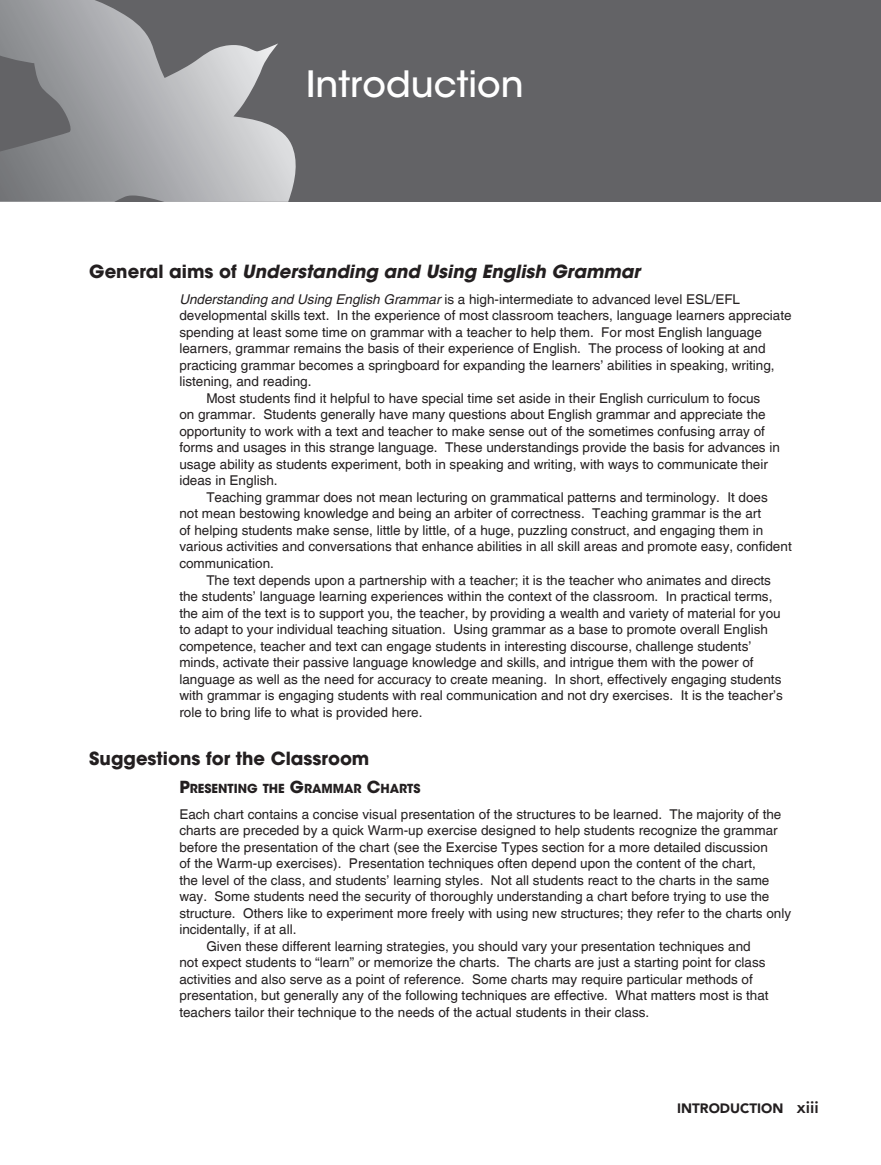
<style>
.page{position:relative;width:881px;height:1165px;background:#fff}
.page>*{position:absolute;margin:0;border:0;box-sizing:border-box;transform-origin:0 0}
.t1{font:500 36px "ITC Avant Garde Std";color:#fff}
.t2{font:italic 700 18px "ITC Avant Garde Std";color:#231f20}
.t3{font:700 18px "ITC Avant Garde Std";color:#231f20}
.t4{font:13.5px "Helvetica LT Com";color:#231f20}
.t5{font:900 13.5px "Avenir LT Pro";color:#231f20}
.t6{font:700 12.3px "ITC Avant Garde Std";color:#231f20}
.s1{font-style:normal}
.s2{font-style:italic}
.s3{font-size:16.5px}
.s4{font-weight:800;font-size:16.5px}
</style>
<div class="page">
<div style="left:0;top:0;width:881px;height:201px;background:#636366"></div>
<svg style="left:0;top:0;width:296px;height:201px"></svg>
<h1 class="t1" style="left:306px;top:61px;width:219px">Introduction</h1>
<h2 class="t2" style="left:89px;top:260px;width:552px"><span class="s1">General aims of</span> Understanding and Using English Grammar</h2>
<p class="t4" style="left:179px;top:291px;width:562px"><span class="s2">Understanding and Using English Grammar</span> is a high-intermediate to advanced level ESL/EFL</p>
<p class="t4" style="left:179px;top:308px;width:614px">developmental skills text. In the experience of most classroom teachers, language learners appreciate</p>
<p class="t4" style="left:179px;top:324px;width:584px">spending at least some time on grammar with a teacher to help them. For most English language</p>
<p class="t4" style="left:179px;top:340px;width:587px">learners, grammar remains the basis of their experience of English. The process of looking at and</p>
<p class="t4" style="left:179px;top:357px;width:596px">practicing grammar becomes a springboard for expanding the learners’ abilities in speaking, writing,</p>
<p class="t4" style="left:179px;top:373px;width:134px">listening, and reading.</p>
<p class="t4" style="left:206px;top:390px;width:555px">Most students find it helpful to have special time set aside in their English curriculum to focus</p>
<p class="t4" style="left:179px;top:406px;width:588px">on grammar. Students generally have many questions about English grammar and appreciate the</p>
<p class="t4" style="left:179px;top:423px;width:587px">opportunity to work with a text and teacher to make sense out of the sometimes confusing array of</p>
<p class="t4" style="left:179px;top:439px;width:602px">forms and usages in this strange language. These understandings provide the basis for advances in</p>
<p class="t4" style="left:179px;top:456px;width:590px">usage ability as students experiment, both in speaking and writing, with ways to communicate their</p>
<p class="t4" style="left:179px;top:472px;width:100px">ideas in English.</p>
<p class="t4" style="left:206px;top:489px;width:563px">Teaching grammar does not mean lecturing on grammatical patterns and terminology. It does</p>
<p class="t4" style="left:179px;top:505px;width:583px">not mean bestowing knowledge and being an arbiter of correctness. Teaching grammar is the art</p>
<p class="t4" style="left:179px;top:522px;width:585px">of helping students make sense, little by little, of a huge, puzzling construct, and engaging them in</p>
<p class="t4" style="left:179px;top:538px;width:614px">various activities and conversations that enhance abilities in all skill areas and promote easy, confident</p>
<p class="t4" style="left:179px;top:555px;width:96px">communication.</p>
<p class="t4" style="left:206px;top:571px;width:566px">The text depends upon a partnership with a teacher; it is the teacher who animates and directs</p>
<p class="t4" style="left:179px;top:588px;width:594px">the students’ language learning experiences within the context of the classroom. In practical terms,</p>
<p class="t4" style="left:179px;top:604px;width:603px">the aim of the text is to support you, the teacher, by providing a wealth and variety of material for you</p>
<p class="t4" style="left:179px;top:621px;width:590px">to adapt to your individual teaching situation. Using grammar as a base to promote overall English</p>
<p class="t4" style="left:179px;top:637px;width:573px">competence, teacher and text can engage students in interesting discourse, challenge students’</p>
<p class="t4" style="left:179px;top:654px;width:576px">minds, activate their passive language knowledge and skills, and intrigue them with the power of</p>
<p class="t4" style="left:179px;top:670px;width:603px">language as well as the need for accuracy to create meaning. In short, effectively engaging students</p>
<p class="t4" style="left:179px;top:687px;width:605px">with grammar is engaging students with real communication and not dry exercises. It is the teacher’s</p>
<p class="t4" style="left:179px;top:703px;width:245px">role to bring life to what is provided here.</p>
<h2 class="t3" style="left:89px;top:746px;width:281px">Suggestions for the Classroom</h2>
<p class="t6" style="left:179px;top:780px;width:243px"><span class="s3">P</span>RESENTING THE <span class="s3">G</span>RAMMAR <span class="s3">C</span>HARTS</p>
<p class="t4" style="left:179px;top:806px;width:603px">Each chart contains a concise visual presentation of the structures to be learned. The majority of the</p>
<p class="t4" style="left:179px;top:822px;width:599px">charts are preceded by a quick Warm-up exercise designed to help students recognize the grammar</p>
<p class="t4" style="left:179px;top:839px;width:590px">before the presentation of the chart (see the Exercise Types section for a more detailed discussion</p>
<p class="t4" style="left:179px;top:855px;width:578px">of the Warm-up exercises). Presentation techniques often depend upon the content of the chart,</p>
<p class="t4" style="left:179px;top:871px;width:591px">the level of the class, and students’ learning styles. Not all students react to the charts in the same</p>
<p class="t4" style="left:179px;top:888px;width:591px">way. Some students need the security of thoroughly understanding a chart before trying to use the</p>
<p class="t4" style="left:179px;top:904px;width:613px">structure. Others like to experiment more freely with using new structures; they refer to the charts only</p>
<p class="t4" style="left:179px;top:921px;width:119px">incidentally, if at all.</p>
<p class="t4" style="left:206px;top:937px;width:546px">Given these different learning strategies, you should vary your presentation techniques and</p>
<p class="t4" style="left:179px;top:954px;width:587px">not expect students to “learn” or memorize the charts. The charts are just a starting point for class</p>
<p class="t4" style="left:179px;top:970px;width:575px">activities and also serve as a point of reference. Some charts may require particular methods of</p>
<p class="t4" style="left:179px;top:987px;width:591px">presentation, but generally any of the following techniques are effective. What matters most is that</p>
<p class="t4" style="left:179px;top:1003px;width:471px">teachers tailor their technique to the needs of the actual students in their class.</p>
<p class="t5" style="left:677px;top:1099px;width:143px">INTRODUCTION <span class="s4">xiii</span></p>
</div>
